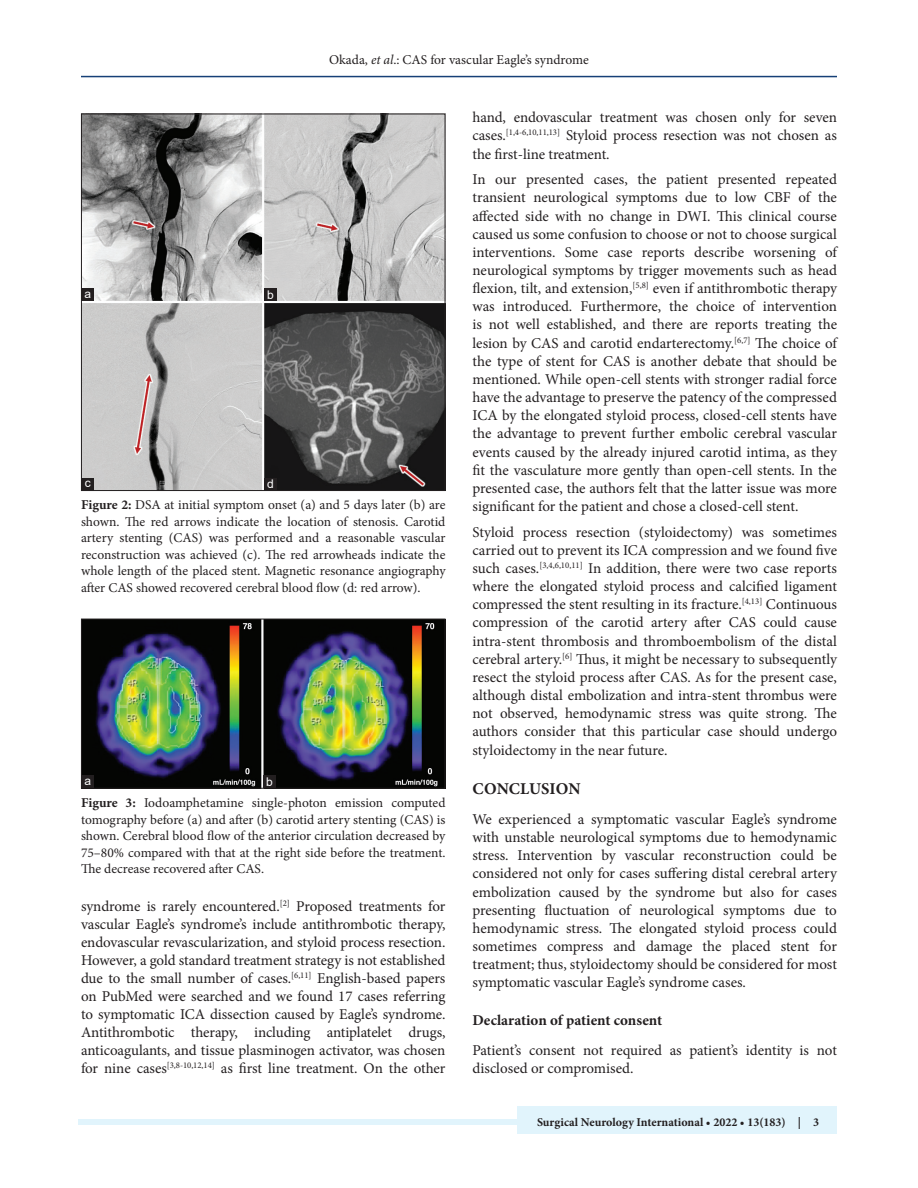
<style>
.page{position:relative;width:918px;height:1188px;background:#fff}
.page>*{position:absolute;margin:0;border:0;box-sizing:border-box;transform-origin:0 0}
.t1{font:700 16.5px "Minion Pro";color:#231f20}
.TX{font:15px/18.1px "Minion Pro";letter-spacing:-.005em;color:#231f20;text-align:justify}
.t2{font:700 15px "Minion Pro";letter-spacing:-.005em;color:#231f20}
.FGC{font:13.5px/16.5px "Minion Pro";color:#231f20;text-align:justify}
.t3{font:700 12px "Minion Pro";color:#231f20}
.LABEL{font:12px "Arial";color:#fff}
.s1{font-style:italic}
.s2{font-weight:700}
</style>
<div class="page">
<hr style="left:81px;top:76px;width:756px;height:1px;background:#164077">
<div style="left:78px;top:1119px;width:756px;height:6px;background:#e1f4fc"></div>
<div style="left:518px;top:1106px;width:319px;height:28px;background:#e1f4fc"></div>
<img style="left:83px;top:116px;width:360px;height:373px">
<div style="left:81px;top:114px;width:364px;height:377px;border:1px solid #231f20"></div>
<div style="left:82px;top:288px;width:12px;height:13px;background:#231f20"></div>
<div style="left:264px;top:288px;width:13px;height:13px;background:#231f20"></div>
<div style="left:81px;top:478px;width:13px;height:12px;background:#231f20"></div>
<div style="left:264px;top:478px;width:13px;height:13px;background:#231f20"></div>
<img style="left:83px;top:621px;width:360px;height:165px">
<div style="left:81px;top:619px;width:364px;height:169px;border:1px solid #231f20"></div>
<div style="left:81px;top:776px;width:13px;height:12px;background:#231f20"></div>
<div style="left:263px;top:776px;width:13px;height:12px;background:#231f20"></div>
<p class="FGC" style="left:329px;top:51px;width:261px">Okada, <span class="s1">et al</span>.: CAS for vascular Eagle’s syndrome</p>
<p class="LABEL" style="left:85px;top:286px;width:8px">a</p>
<p class="LABEL" style="left:267px;top:287px;width:8px">b</p>
<p class="LABEL" style="left:85px;top:475px;width:7px">c</p>
<p class="LABEL" style="left:267px;top:476px;width:8px">d</p>
<p class="FGC" style="left:81px;top:497px;width:366px"><span class="s2">Figure 2:</span> DSA at initial symptom onset (a) and 5 days later (b) are shown. The red arrows indicate the location of stenosis. Carotid artery stenting (CAS) was performed and a reasonable vascular reconstruction was achieved (c). The red arrowheads indicate the whole length of the placed stent. Magnetic resonance angiography after CAS showed recovered cerebral blood flow (d: red arrow).</p>
<p class="LABEL" style="left:84px;top:773px;width:8px">a</p>
<p class="LABEL" style="left:266px;top:774px;width:8px">b</p>
<p class="FGC" style="left:81px;top:795px;width:366px"><span class="s2">Figure 3:</span> Iodoamphetamine single-photon emission computed tomography before (a) and after (b) carotid artery stenting (CAS) is shown. Cerebral blood flow of the anterior circulation decreased by 75–80% compared with that at the right side before the treatment.<br>The decrease recovered after CAS.</p>
<p class="TX" style="left:81px;top:898px;width:366px">syndrome is rarely encountered.<sup>[2]</sup> Proposed treatments for vascular Eagle’s syndrome’s include antithrombotic therapy, endovascular revascularization, and styloid process resection.<br>However, a gold standard treatment strategy is not established due to the small number of cases.<sup>[6,11]</sup> English-based papers on PubMed were searched and we found 17 cases referring to symptomatic ICA dissection caused by Eagle’s syndrome.<br>Antithrombotic therapy, including antiplatelet drugs, anticoagulants, and tissue plasminogen activator, was chosen for nine cases<sup>[3,8-10,12,14]</sup> as first line treatment. On the other</p>
<p class="TX" style="left:472px;top:108px;width:366px">hand, endovascular treatment was chosen only for seven cases.<sup>[1,4-6,10,11,13]</sup> Styloid process resection was not chosen as the first-line treatment.</p>
<p class="TX" style="left:472px;top:170px;width:366px">In our presented cases, the patient presented repeated transient neurological symptoms due to low CBF of the affected side with no change in DWI. This clinical course caused us some confusion to choose or not to choose surgical interventions. Some case reports describe worsening of neurological symptoms by trigger movements such as head flexion, tilt, and extension,<sup>[5,8]</sup> even if antithrombotic therapy was introduced. Furthermore, the choice of intervention is not well established, and there are reports treating the lesion by CAS and carotid endarterectomy.<sup>[6,7]</sup> The choice of the type of stent for CAS is another debate that should be mentioned. While open-cell stents with stronger radial force have the advantage to preserve the patency of the compressed ICA by the elongated styloid process, closed-cell stents have the advantage to prevent further embolic cerebral vascular events caused by the already injured carotid intima, as they fit the vasculature more gently than open-cell stents. In the presented case, the authors felt that the latter issue was more significant for the patient and chose a closed-cell stent.</p>
<p class="TX" style="left:472px;top:523px;width:366px">Styloid process resection (styloidectomy) was sometimes carried out to prevent its ICA compression and we found five such cases.<sup>[3,4,6,10,11]</sup> In addition, there were two case reports where the elongated styloid process and calcified ligament compressed the stent resulting in its fracture.<sup>[4,13]</sup> Continuous compression of the carotid artery after CAS could cause intra-stent thrombosis and thromboembolism of the distal cerebral artery.<sup>[6]</sup> Thus, it might be necessary to subsequently resect the styloid process after CAS. As for the present case, although distal embolization and intra-stent thrombus were not observed, hemodynamic stress was quite strong. The authors consider that this particular case should undergo styloidectomy in the near future.</p>
<h1 class="t1" style="left:473px;top:777px;width:109px">CONCLUSION</h1>
<p class="TX" style="left:472px;top:810px;width:366px">We experienced a symptomatic vascular Eagle’s syndrome with unstable neurological symptoms due to hemodynamic stress. Intervention by vascular reconstruction could be considered not only for cases suffering distal cerebral artery embolization caused by the syndrome but also for cases presenting fluctuation of neurological symptoms due to hemodynamic stress. The elongated styloid process could sometimes compress and damage the placed stent for treatment; thus, styloidectomy should be considered for most symptomatic vascular Eagle’s syndrome cases.</p>
<h2 class="t2" style="left:472px;top:1010px;width:191px">Declaration of patient consent</h2>
<p class="TX" style="left:472px;top:1041px;width:366px">Patient’s consent not required as patient’s identity is not disclosed or compromised.</p>
<p class="t3" style="left:537px;top:1113px;width:284px">Surgical Neurology International • 2022 • 13(183) | 3</p>
</div>
